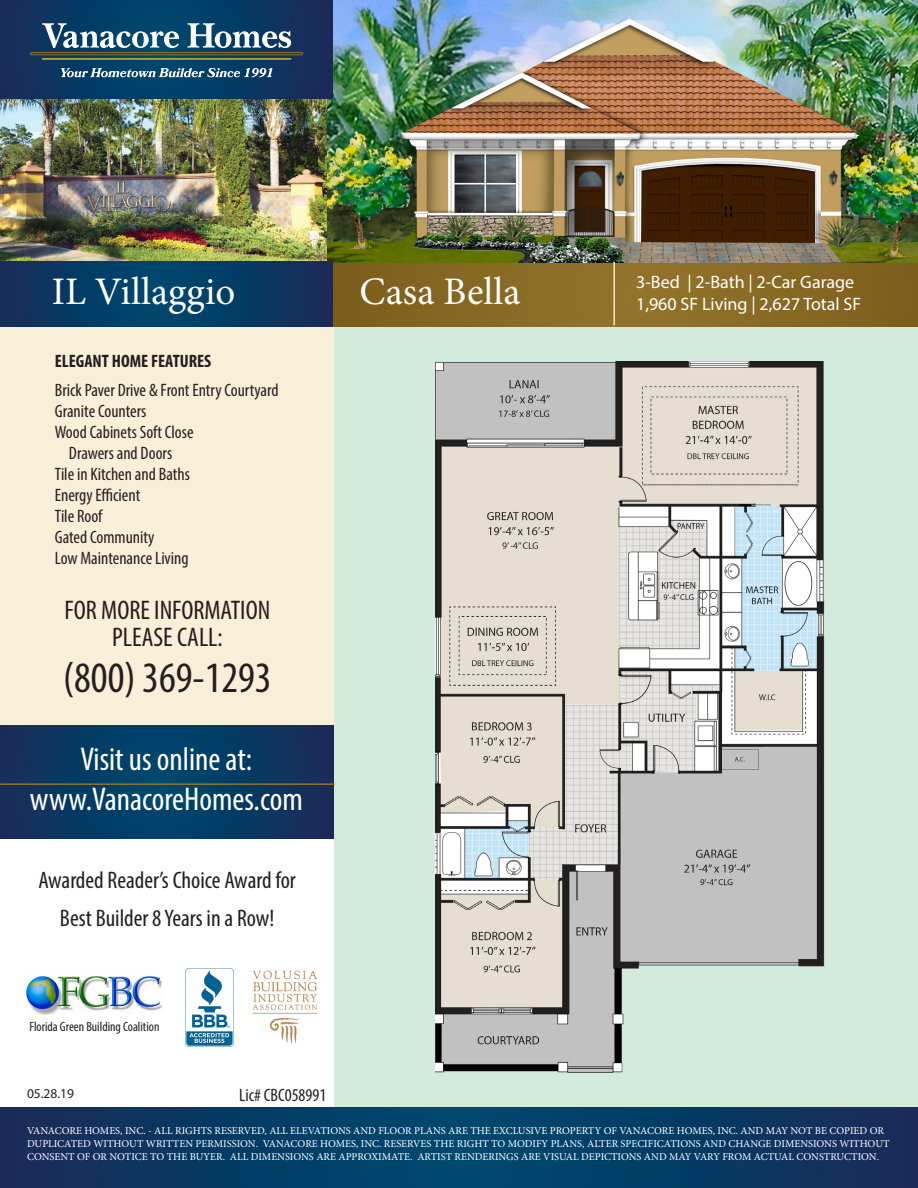
<style>
.page{position:relative;width:918px;height:1188px;background:#fff}
.page>*{position:absolute;margin:0;border:0;box-sizing:border-box;transform-origin:0 0}
.t1{font:condensed 43.5px "Myriad Pro";color:#231f20}
.t2{font:39px "Minion Pro";letter-spacing:.005em;color:#fff}
.t3{font:condensed 33px "Myriad Pro";color:#fff}
.t4{font:condensed 27px "Myriad Pro";color:#231f20}
.t5{font:condensed 24px "Myriad Pro";color:#231f20}
.t6{font:condensed 18px "Myriad Pro";color:#231f20}
.t7{font:18px "Myriad Pro";color:#fff}
.t8{font:700 condensed 18px "Myriad Pro";color:#231f20}
.t9{font:condensed 13.5px "Myriad Pro";color:#231f20}
.t10{font:13.5px "Myriad Pro";color:#231f20}
.t11{font:10.5px/12.6px "Minion Pro";color:#fff}
</style>
<div class="page">
<img style="left:0;top:99px;width:327px;height:163px">
<img style="left:327px;top:0;width:591px;height:263px">
<div style="left:335px;top:296px;width:583px;height:830px;background:#d3ebdc"></div>
<img style="left:435px;top:361px;width:390px;height:712px">
<div style="left:0;top:324px;width:333px;height:482px;background:#f8efd9"></div>
<svg style="left:0;top:0;width:333px;height:99px;background:#0b3761"></svg>
<svg style="left:0;top:1107px;width:918px;height:81px;background:#083a63"></svg>
<img style="left:25px;top:975px;width:137px;height:40px">
<img style="left:252px;top:970px;width:66px;height:74px">
<img style="left:186px;top:968px;width:48px;height:78px">
<div style="left:30px;top:52px;width:273px;height:3px;border:1px solid #94742c"></div>
<svg style="left:61px;top:68px;width:211px;height:9px"></svg>
<svg style="left:42px;top:23px;width:137px;height:25px"></svg>
<svg style="left:188px;top:23px;width:103px;height:25px"></svg>
<hr style="left:42px;top:58px;width:249px;height:2px;background:#ddb925">
<svg style="left:0;top:726px;width:333px;height:112px;background:#083962"></svg>
<hr style="left:0;top:783px;width:335px;height:2px;background:#94742c">
<div style="left:333px;top:263px;width:585px;height:64px;background:#886924"></div>
<hr style="left:613px;top:262px;width:2px;height:63px;background:#f4e5c0">
<svg style="left:0;top:262px;width:333px;height:65px;background:#083963"></svg>
<p class="t2" style="left:52px;top:265px;width:185px">IL Villaggio</p>
<p class="t8" style="left:55px;top:350px;width:158px">ELEGANT HOME FEATURES</p>
<p class="t6" style="left:55px;top:379px;width:225px">Brick Paver Drive &amp; Front Entry Courtyard</p>
<p class="t6" style="left:55px;top:400px;width:93px">Granite Counters</p>
<p class="t6" style="left:55px;top:421px;width:140px">Wood Cabinets Soft Close</p>
<p class="t6" style="left:69px;top:442px;width:105px">Drawers and Doors</p>
<p class="t6" style="left:55px;top:463px;width:137px">Tile in Kitchen and Baths</p>
<p class="t6" style="left:55px;top:484px;width:87px">Energy Efficient</p>
<p class="t6" style="left:55px;top:505px;width:49px">Tile Roof</p>
<p class="t6" style="left:55px;top:526px;width:101px">Gated Community</p>
<p class="t6" style="left:55px;top:547px;width:135px">Low Maintenance Living</p>
<p class="t4" style="left:65px;top:594px;width:207px">FOR MORE INFORMATION</p>
<p class="t4" style="left:112px;top:621px;width:112px">PLEASE CALL:</p>
<p class="t1" style="left:63px;top:652px;width:210px">(800) 369-1293</p>
<p class="t3" style="left:81px;top:739px;width:173px">Visit us online at:</p>
<p class="t3" style="left:30px;top:779px;width:275px">www.VanacoreHomes.com</p>
<p class="t5" style="left:38px;top:866px;width:259px">Awarded Reader’s Choice Award for</p>
<p class="t5" style="left:60px;top:903px;width:216px">Best Builder 8 Years in a Row!</p>
<p class="t2" style="left:360px;top:265px;width:163px">Casa Bella</p>
<p class="t9" style="left:30px;top:1019px;width:131px">Florida Green Building Coalition</p>
<p class="t10" style="left:27px;top:1085px;width:49px">05.28.19</p>
<p class="t6" style="left:239px;top:1085px;width:89px">Lic# CBC058991</p>
<p class="t7" style="left:636px;top:271px;width:220px">3-Bed | 2-Bath | 2-Car Garage</p>
<p class="t7" style="left:636px;top:293px;width:227px">1,960 SF Living | 2,627 Total SF</p>
<p class="t11" style="left:27px;top:1125px;width:864px">VANACORE HOMES, INC. - ALL RIGHTS RESERVED, ALL ELEVATIONS AND FLOOR PLANS ARE THE EXCLUSIVE PROPERTY OF VANACORE HOMES, INC. AND MAY NOT BE COPIED OR<br>DUPLICATED WITHOUT WRITTEN PERMISSION. VANACORE HOMES, INC. RESERVES THE RIGHT TO MODIFY PLANS, ALTER SPECIFICATIONS AND CHANGE DIMENSIONS WITHOUT<br>CONSENT OF OR NOTICE TO THE BUYER. ALL DIMENSIONS ARE APPROXIMATE. ARTIST RENDERINGS ARE VISUAL DEPICTIONS AND MAY VARY FROM ACTUAL CONSTRUCTION.</p>
</div>
